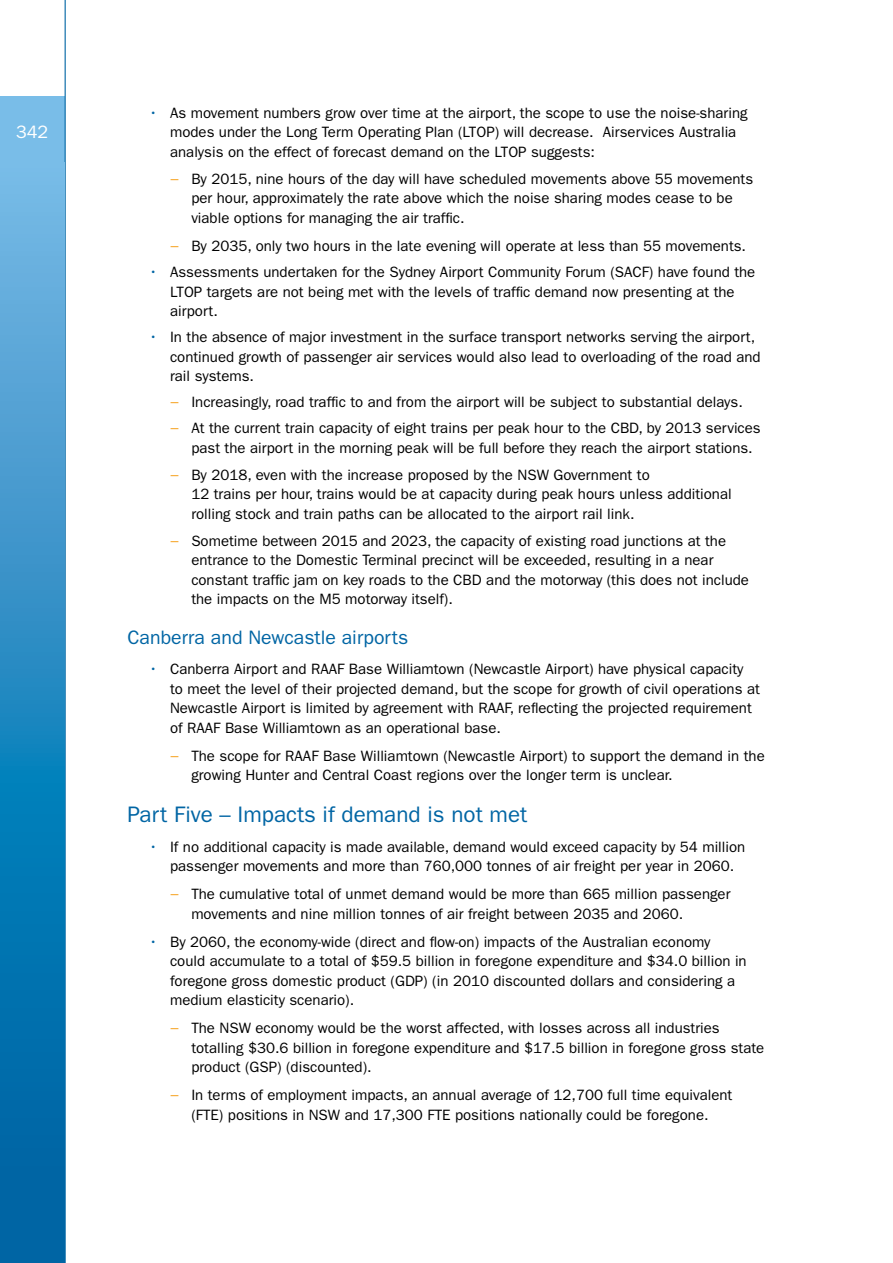
<style>
.page{position:relative;width:893px;height:1263px;background:#fff}
.page>*{position:absolute;margin:0;border:0;box-sizing:border-box;transform-origin:0 0}
.t1{font:22.5px "Franklin Gothic";color:#0065a4}
.t2{font:19.5px "Franklin Gothic";color:#0065a4}
.t3{font:18px "Franklin Gothic";color:#fff}
.t4{font:15px/19.5px "Franklin Gothic";color:#000}
.s1{color:#0065a4}
.s2{color:#f6a01a}
</style>
<div class="page">
<div style="left:0;top:96px;width:65px;height:499px;background:#79bde8"></div>
<hr style="left:65px;top:0;width:1px;height:1263px;background:#0065a4">
<svg style="left:0;top:234px;width:64px;height:1029px;background:#2286be"></svg>
<p class="t3" style="left:16px;top:122px;width:34px">342</p>
<p class="t4" style="left:170px;top:103px;width:579px;text-indent:-21px"><span class="s1">•</span> As movement numbers grow over time at the airport, the scope to use the noise-sharing modes under the Long Term Operating Plan (LTOP) will decrease. Airservices Australia analysis on the effect of forecast demand on the LTOP suggests:</p>
<p class="t4" style="left:191px;top:169px;width:563px;text-indent:-21px"><span class="s2">−</span> By 2015, nine hours of the day will have scheduled movements above 55 movements per hour, approximately the rate above which the noise sharing modes cease to be viable options for managing the air traffic.</p>
<p class="t4" style="left:170px;top:236px;width:577px"><span class="s2">−</span> By 2035, only two hours in the late evening will operate at less than 55 movements.</p>
<p class="t4" style="left:170px;top:263px;width:587px;text-indent:-21px"><span class="s1">•</span> Assessments undertaken for the Sydney Airport Community Forum (SACF) have found the<br>LTOP targets are not being met with the levels of traffic demand now presenting at the airport.</p>
<p class="t4" style="left:170px;top:328px;width:592px;text-indent:-21px"><span class="s1">•</span> In the absence of major investment in the surface transport networks serving the airport, continued growth of passenger air services would also lead to overloading of the road and rail systems.</p>
<p class="t4" style="left:170px;top:392px;width:574px"><span class="s2">−</span> Increasingly, road traffic to and from the airport will be subject to substantial delays.</p>
<p class="t4" style="left:191px;top:418px;width:571px;text-indent:-21px"><span class="s2">−</span> At the current train capacity of eight trains per peak hour to the CBD, by 2013 services past the airport in the morning peak will be full before they reach the airport stations.</p>
<p class="t4" style="left:191px;top:465px;width:542px;text-indent:-21px"><span class="s2">−</span> By 2018, even with the increase proposed by the NSW Government to<br>12 trains per hour, trains would be at capacity during peak hours unless additional rolling stock and train paths can be allocated to the airport rail link.</p>
<p class="t4" style="left:191px;top:531px;width:559px;text-indent:-21px"><span class="s2">−</span> Sometime between 2015 and 2023, the capacity of existing road junctions at the entrance to the Domestic Terminal precinct will be exceeded, resulting in a near constant traffic jam on key roads to the CBD and the motorway (this does not include the impacts on the M5 motorway itself).</p>
<h3 class="t2" style="left:128px;top:626px;width:282px">Canberra and Newcastle airports</h3>
<p class="t4" style="left:170px;top:660px;width:591px;text-indent:-21px"><span class="s1">•</span> Canberra Airport and RAAF Base Williamtown (Newcastle Airport) have physical capacity to meet the level of their projected demand, but the scope for growth of civil operations at Newcastle Airport is limited by agreement with RAAF, reflecting the projected requirement of RAAF Base Williamtown as an operational base.</p>
<p class="t4" style="left:191px;top:746px;width:575px;text-indent:-21px"><span class="s2">−</span> The scope for RAAF Base Williamtown (Newcastle Airport) to support the demand in the growing Hunter and Central Coast regions over the longer term is unclear.</p>
<h2 class="t1" style="left:128px;top:801px;width:401px">Part Five – Impacts if demand is not met</h2>
<p class="t4" style="left:170px;top:837px;width:577px;text-indent:-21px"><span class="s1">•</span> If no additional capacity is made available, demand would exceed capacity by 54 million passenger movements and more than 760,000 tonnes of air freight per year in 2060.</p>
<p class="t4" style="left:191px;top:884px;width:541px;text-indent:-21px"><span class="s2">−</span> The cumulative total of unmet demand would be more than 665 million passenger movements and nine million tonnes of air freight between 2035 and 2060.</p>
<p class="t4" style="left:170px;top:932px;width:578px;text-indent:-21px"><span class="s1">•</span> By 2060, the economy-wide (direct and flow-on) impacts of the Australian economy could accumulate to a total of $59.5 billion in foregone expenditure and $34.0 billion in foregone gross domestic product (GDP) (in 2010 discounted dollars and considering a medium elasticity scenario).</p>
<p class="t4" style="left:191px;top:1018px;width:575px;text-indent:-21px"><span class="s2">−</span> The NSW economy would be the worst affected, with losses across all industries totalling $30.6 billion in foregone expenditure and $17.5 billion in foregone gross state product (GSP) (discounted).</p>
<p class="t4" style="left:170px;top:1085px;width:564px;text-align:center"><span class="s2">−</span> In terms of employment impacts, an annual average of 12,700 full time equivalent (FTE) positions in NSW and 17,300 FTE positions nationally could be foregone.</p>
</div>
